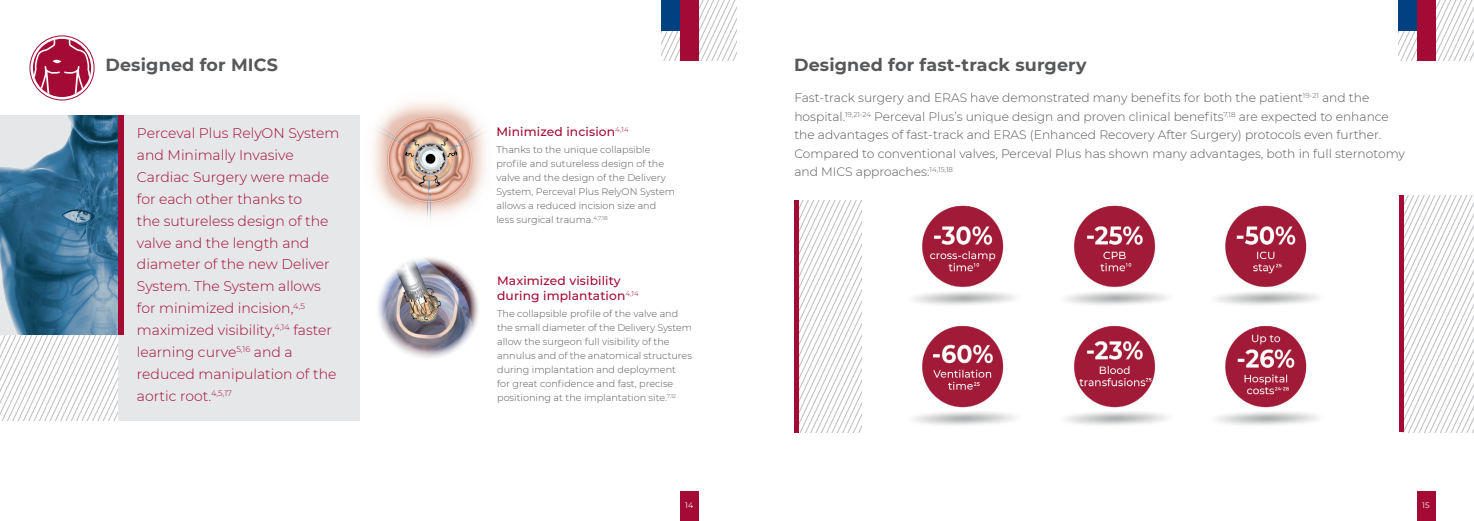
<style>
.page{position:relative;width:1474px;height:521px;background:#fff}
.page>*{position:absolute;margin:0;border:0;box-sizing:border-box;transform-origin:0 0}
.t1{font:700 17.5px "Montserrat";letter-spacing:.01em;color:#57585a}
.t2{font:300 14px/21.9px "Montserrat";color:#a30a34}
.t3{font:300 12.25px/18.4px "Montserrat";color:#57585a}
.t4{font:500 12.25px/14.9px "Montserrat";letter-spacing:.01em;color:#a30a34}
.t5{font:300 9.62px/14px "Montserrat";color:#57585a}
.t6{font:7.88px "Montserrat";color:#fff}
</style>
<div class="page">
<svg style="left:0;top:335px;width:118px;height:86px"></svg>
<div style="left:118px;top:116px;width:242px;height:305px;background:#e6e7e9"></div>
<img style="left:373px;top:102px;width:113px;height:120px">
<img style="left:375px;top:255px;width:105px;height:105px;border-radius:53px">
<img style="left:0;top:116px;width:118px;height:219px">
<div style="left:1416px;top:492px;width:19px;height:29px;background:#a30a34"></div>
<svg style="left:1398px;top:0;width:75px;height:61px"></svg>
<div style="left:1398px;top:0;width:19px;height:30px;background:#014181"></div>
<div style="left:1416px;top:0;width:19px;height:61px;background:#a30a34"></div>
<svg style="left:661px;top:0;width:76px;height:61px"></svg>
<div style="left:661px;top:0;width:19px;height:30px;background:#014181"></div>
<div style="left:680px;top:0;width:18px;height:61px;background:#a30a34"></div>
<div style="left:680px;top:492px;width:18px;height:29px;background:#a30a34"></div>
<svg style="left:30px;top:36px;width:64px;height:64px"></svg>
<div style="left:30px;top:36px;width:64px;height:64px;border:1px solid #a30a34;border-radius:50%"></div>
<svg style="left:33px;top:39px;width:58px;height:58px"></svg>
<div style="left:118px;top:116px;width:5px;height:219px;background:#a30a34"></div>
<svg style="left:1403px;top:196px;width:70px;height:236px"></svg>
<div style="left:1398px;top:196px;width:5px;height:236px;background:#a30a34"></div>
<svg style="left:799px;top:200px;width:62px;height:232px"></svg>
<div style="left:794px;top:200px;width:5px;height:232px;background:#a30a34"></div>
<img style="left:913px;top:205px;width:405px;height:221px">
<h1 class="t1" style="left:105px;top:52px;width:174px">Designed for MICS</h1>
<h1 class="t1" style="left:794px;top:52px;width:294px">Designed for fast-track surgery</h1>
<p class="t2" style="left:137px;top:122px;width:204px">Perceval Plus RelyON System and Minimally Invasive<br>Cardiac Surgery were made for each other thanks to<br>the sutureless design of the valve and the length and diameter of the new Deliver<br>System. The System allows for minimized incision,<sup>4,5 </sup>maximized visibility,<sup>4,14</sup> faster learning curve<sup>5,16</sup> and a reduced manipulation of the aortic root.<sup>4,5,17</sup></p>
<p class="t4" style="left:496px;top:124px;width:134px">Minimized incision<sup>4,14</sup></p>
<p class="t5" style="left:496px;top:142px;width:180px">Thanks to the unique collapsible profile and sutureless design of the valve and the design of the Delivery System, Perceval Plus RelyON System allows a reduced incision size and less surgical trauma.<sup>4,7,18</sup></p>
<p class="t4" style="left:497px;top:273px;width:143px">Maximized visibility during implantation<sup>4,14</sup></p>
<p class="t5" style="left:497px;top:306px;width:196px">The collapsible profile of the valve and the small diameter of the Delivery System allow the surgeon full visibility of the annulus and of the anatomical structures during implantation and deployment<br>for great confidence and fast, precise positioning at the implantation site.<sup>7,12</sup></p>
<p class="t3" style="left:794px;top:88px;width:612px">Fast-track surgery and ERAS have demonstrated many benefits for both the patient<sup>19-21</sup> and the hospital.<sup>19,21-24</sup> Perceval Plus’s unique design and proven clinical benefits<sup>7,18</sup> are expected to enhance the advantages of fast-track and ERAS (Enhanced Recovery After Surgery) protocols even further.<br>Compared to conventional valves, Perceval Plus has shown many advantages, both in full sternotomy and MICS approaches:<sup>14,15,18</sup></p>
<p class="t6" style="left:685px;top:500px;width:10px">1 42</p>
<p class="t6" style="left:1422px;top:500px;width:9px">15</p>
</div>
